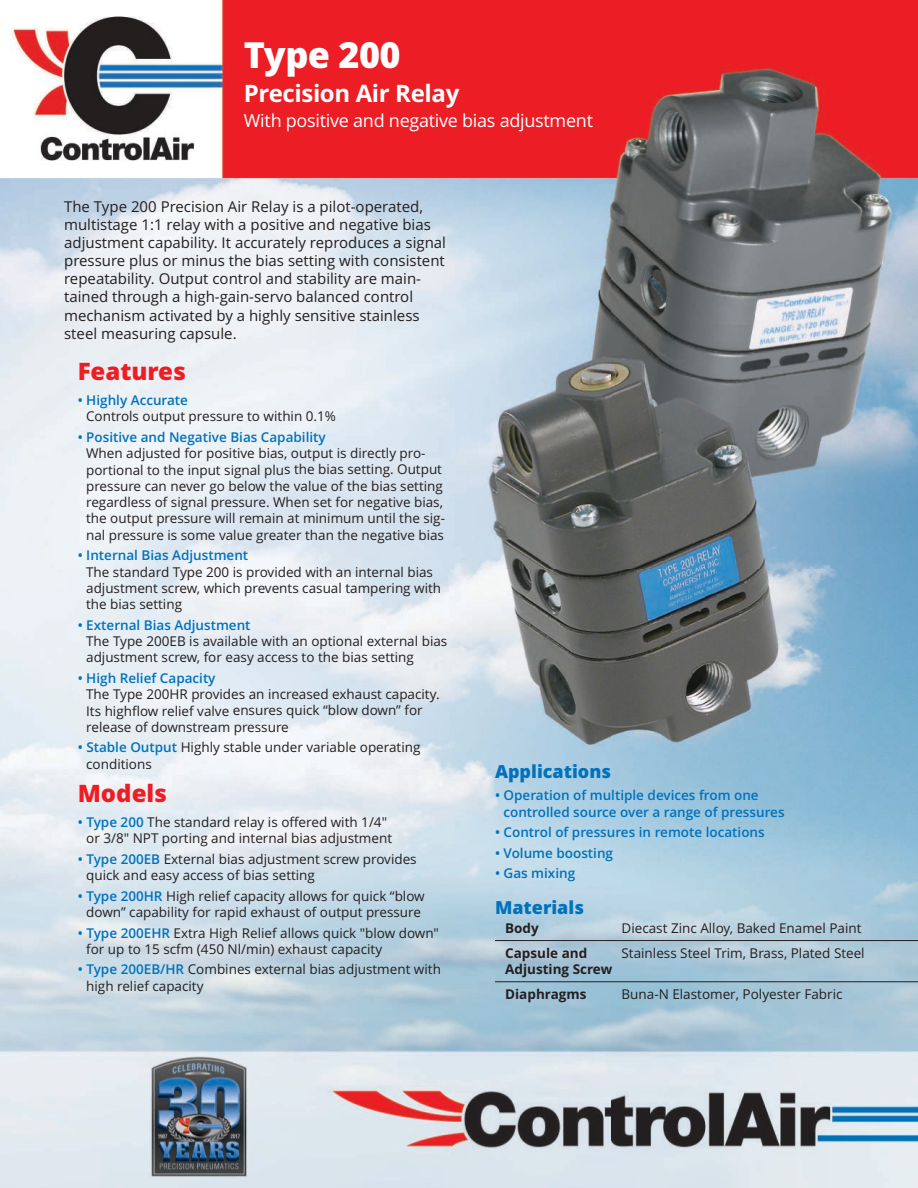
<style>
.page{position:relative;width:918px;height:1188px;background:#fff}
.page>*{position:absolute;margin:0;border:0;box-sizing:border-box;transform-origin:0 0}
.t1{font:800 36px "Open Sans";letter-spacing:-.015em;color:#fff}
.t2{font:700 24px "Open Sans";letter-spacing:-.015em;color:#fff}
.t3{font:800 24px "Open Sans";color:#ee1d23}
.t4{font:18px "Open Sans";letter-spacing:-.015em;color:#fff}
.t5{font:800 18px "Open Sans";color:#0072bc}
.t6{font:15px/18.1px "Open Sans";color:#231f20}
.t7{font:13.5px/16.4px "Open Sans";color:#231f20}
.t8{font:600 13.5px/16.4px "Open Sans";color:#0072bc}
.t9{font:700 13.5px/24.9px "Open Sans";color:#231f20}
.s1{font-weight:600;color:#0072bc}
</style>
<div class="page">
<img style="left:0;top:0;width:918px;height:1188px">
<hr style="left:495px;top:940px;width:423px;height:1px;background:#231f20">
<hr style="left:495px;top:981px;width:423px;height:1px;background:#231f20">
<h1 class="t1" style="left:244px;top:35px;width:158px">Type 200</h1>
<h2 class="t2" style="left:244px;top:80px;width:217px">Precision Air Relay</h2>
<h3 class="t4" style="left:244px;top:110px;width:351px">With positive and negative bias adjustment</h3>
<p class="t6" style="left:64px;top:198px;width:383px">The Type 200 Precision Air Relay is a pilot-operated, multistage 1:1 relay with a positive and negative bias adjustment capability. It accurately reproduces a signal pressure plus or minus the bias setting with consistent repeatability. Output control and stability are main&shy;tained through a high-gain-servo balanced control mechanism activated by a highly sensitive stainless steel measuring capsule.</p>
<h2 class="t3" style="left:78px;top:358px;width:110px">Features</h2>
<p class="t8" style="left:78px;top:392px;width:112px">• Highly Accurate</p>
<p class="t7" style="left:86px;top:409px;width:251px">Controls output pressure to within 0.1%</p>
<p class="t8" style="left:78px;top:429px;width:250px">• Positive and Negative Bias Capability</p>
<p class="t7" style="left:86px;top:445px;width:360px">When adjusted for positive bias, output is directly pro&shy;portional to the input signal plus the bias setting. Output pressure can never go below the value of the bias setting regardless of signal pressure. When set for negative bias, the output pressure will remain at minimum until the sig&shy;nal pressure is some value greater than the negative bias</p>
<p class="t8" style="left:78px;top:547px;width:172px">• Internal Bias Adjustment</p>
<p class="t7" style="left:86px;top:564px;width:357px">The standard Type 200 is provided with an internal bias adjustment screw, which prevents casual tampering with the bias setting</p>
<p class="t8" style="left:78px;top:617px;width:174px">• External Bias Adjustment</p>
<p class="t7" style="left:86px;top:633px;width:363px">The Type 200EB is available with an optional external bias adjustment screw, for easy access to the bias setting</p>
<p class="t8" style="left:78px;top:670px;width:139px">• High Relief Capacity</p>
<p class="t7" style="left:86px;top:686px;width:355px">The Type 200HR provides an increased exhaust capacity.<br>Its highflow relief valve ensures quick “blow down” for release of downstream pressure</p>
<p class="t7" style="left:86px;top:740px;width:336px;text-indent:-8px"><span class="s1">• Stable Output</span> Highly stable under variable operating conditions</p>
<h2 class="t3" style="left:78px;top:779px;width:91px">Models</h2>
<p class="t7" style="left:86px;top:814px;width:307px;text-indent:-8px"><span class="s1">• Type 200</span> The standard relay is offered with 1/4" or 3/8" NPT porting and internal bias adjustment</p>
<p class="t7" style="left:86px;top:851px;width:332px;text-indent:-8px"><span class="s1">• Type 200EB</span> External bias adjustment screw provides quick and easy access of bias setting</p>
<p class="t7" style="left:78px;top:888px;width:348px;text-align:center"><span class="s1">• Type 200HR</span> High relief capacity allows for quick “blow down” capability for rapid exhaust of output pressure</p>
<p class="t7" style="left:86px;top:925px;width:354px;text-indent:-8px"><span class="s1">• Type 200EHR</span> Extra High Relief allows quick "blow down" for up to 15 scfm (450 Nl/min) exhaust capacity</p>
<p class="t7" style="left:86px;top:962px;width:356px;text-indent:-8px"><span class="s1">• Type 200EB/HR</span> Combines external bias adjustment with high relief capacity</p>
<h3 class="t5" style="left:495px;top:761px;width:118px">Applications</h3>
<p class="t8" style="left:503px;top:788px;width:283px;text-indent:-8px">• Operation of multiple devices from one controlled source over a range of pressures</p>
<p class="t8" style="left:495px;top:824px;width:271px">• Control of pressures in remote locations</p>
<p class="t8" style="left:495px;top:845px;width:120px">• Volume boosting</p>
<p class="t8" style="left:495px;top:866px;width:82px">• Gas mixing</p>
<h3 class="t5" style="left:495px;top:898px;width:90px">Materials</h3>
<p class="t9" style="left:505px;top:916px;width:35px">Body</p>
<p class="t7" style="left:622px;top:920px;width:242px">Diecast Zinc Alloy, Baked Enamel Paint</p>
<p class="t9" style="left:505px;top:941px;width:84px">Capsule and</p>
<p class="t7" style="left:622px;top:945px;width:245px">Stainless Steel Trim, Brass, Plated Steel</p>
<p class="t9" style="left:505px;top:957px;width:109px">Adjusting Screw<br>Diaphragms</p>
<p class="t7" style="left:622px;top:986px;width:223px">Buna-N Elastomer, Polyester Fabric</p>
</div>
